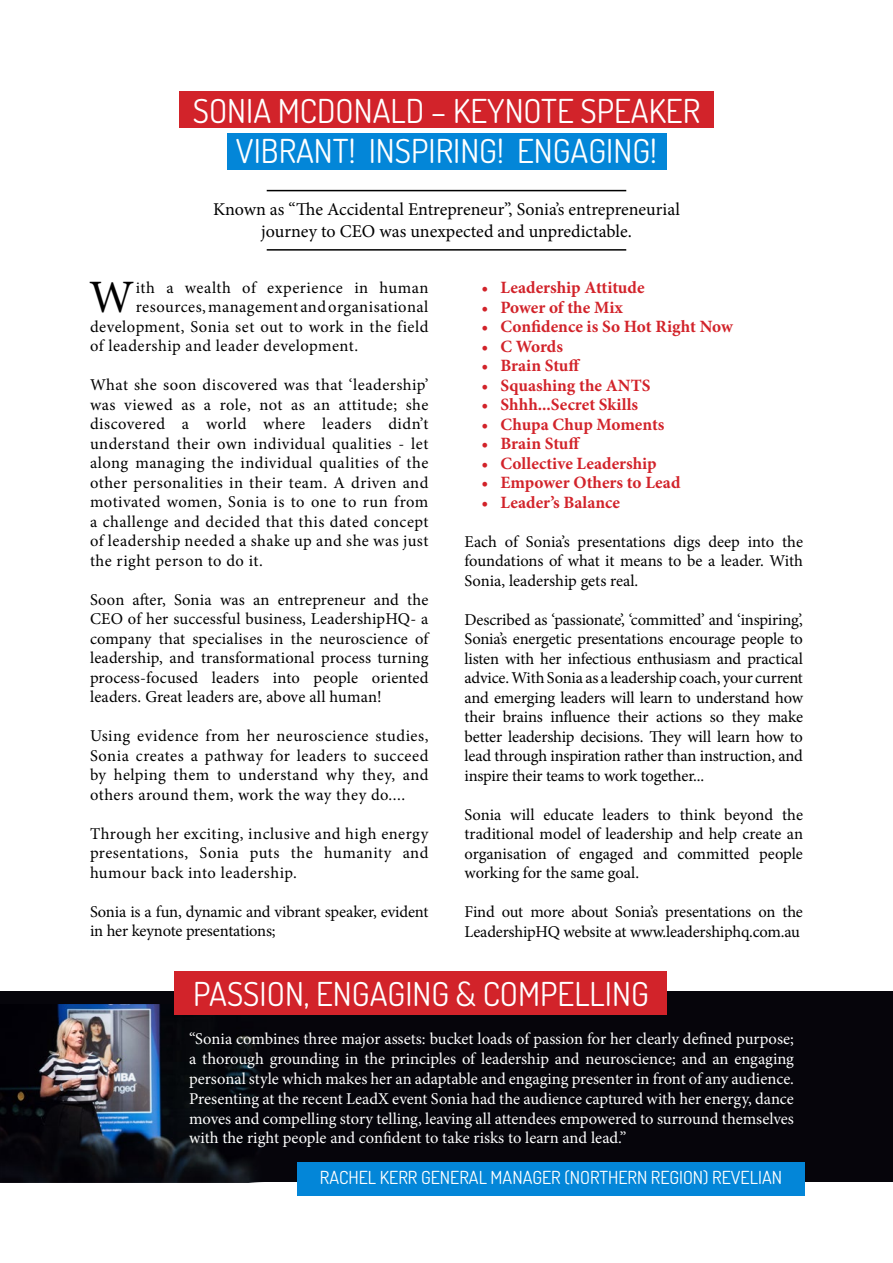
<style>
.page{position:relative;width:893px;height:1263px;background:#fff}
.page>*{position:absolute;margin:0;border:0;box-sizing:border-box;transform-origin:0 0}
.t1{font:46.5px "Minion Pro";color:#000}
.t2{font:33px/39.6px "Dosis";color:#fff;text-align:center}
.t3{font:18px/21.6px "Minion Pro";letter-spacing:.005em;color:#000}
.t4{font:18px "Dosis";color:#fff}
.t5{font:700 17.25px "Minion Pro";color:#d2232a}
.t6{font:16.5px/19.5px "Minion Pro";letter-spacing:.005em;color:#000;text-align:justify}
.t7{font:16.5px/19.8px "Minion Pro";color:#fff;text-align:justify}
.t8{font:16.5px "Minion Pro";letter-spacing:.03em;color:#000}
</style>
<div class="page">
<div style="left:227px;top:133px;width:439px;height:37px;background:#0386d8"></div>
<div style="left:179px;top:91px;width:535px;height:37px;background:#d2232a"></div>
<hr style="left:267px;top:190px;width:359px;height:1px;background:#000">
<div style="left:0;top:991px;width:893px;height:191px;background:#06050b"></div>
<img style="left:0;top:1004px;width:261px;height:178px">
<div style="left:175px;top:971px;width:492px;height:44px;background:#d2232a"></div>
<div style="left:297px;top:1162px;width:507px;height:33px;background:#0386d8"></div>
<hr style="left:267px;top:249px;width:359px;height:2px;background:#000">
<h2 class="t2" style="left:193px;top:90px;width:509px">SONIA MCDONALD – KEYNOTE SPEAKER<br>VIBRANT! INSPIRING! ENGAGING!</h2>
<p class="t3" style="left:261px;top:198px;width:420px;text-indent:-48px">Known as “The Accidental Entrepreneur”, Sonia’s entrepreneurial journey to CEO</p>
<p class="t3" style="left:379px;top:220px;width:254px">was unexpected and unpredictable.</p>
<h1 class="t1" style="left:89px;top:266px;width:47px">W</h1>
<p class="t8" style="left:136px;top:276px;width:294px">ith a wealth of experience in human</p>
<p class="t6" style="left:136px;top:297px;width:294px">resources, management and organisational</p>
<p class="t8" style="left:90px;top:315px;width:340px">development, Sonia set out to work in the field</p>
<p class="t6" style="left:90px;top:336px;width:270px">of leadership and leader development.</p>
<p class="t6" style="left:90px;top:375px;width:340px">What she soon discovered was that ‘leadership’ was viewed as a role, not as an attitude; she discovered a world where leaders didn’t understand their own individual qualities - let along managing the individual qualities of the other personalities in their team. A driven and motivated women, Sonia is to one to run from a challenge and decided that this dated concept of leadership needed a shake up and she was just the right person to do it.</p>
<p class="t6" style="left:90px;top:590px;width:340px">Soon after, Sonia was an entrepreneur and the<br>CEO</p>
<p class="t6" style="left:90px;top:609px;width:341px;text-indent:38px">of her successful business, LeadershipHQ- a company that specialises in the neuroscience of leadership, and transformational process turning process-focused leaders into people oriented leaders. Great leaders are, above all human!</p>
<p class="t6" style="left:90px;top:726px;width:340px">Using evidence from her neuroscience studies, Sonia creates a pathway for leaders to succeed by helping them to understand why they, and others around them, work the way they do....</p>
<p class="t6" style="left:90px;top:824px;width:340px">Through her exciting, inclusive and high energy presentations, Sonia puts the humanity and humour back into leadership.</p>
<p class="t6" style="left:90px;top:902px;width:340px">Sonia is a fun, dynamic and vibrant speaker, evident in her keynote presentations;</p>
<p class="t5" style="left:482px;top:275px;width:165px">• Leadership Attitude</p>
<p class="t5" style="left:482px;top:295px;width:143px">• Power of the Mix</p>
<p class="t5" style="left:482px;top:314px;width:253px">• Confidence is So Hot Right Now</p>
<p class="t5" style="left:482px;top:334px;width:83px">• C Words</p>
<p class="t5" style="left:482px;top:353px;width:100px">• Brain Stuff</p>
<p class="t5" style="left:482px;top:373px;width:171px">• Squashing the ANTS</p>
<p class="t5" style="left:482px;top:392px;width:158px">• Shhh...Secret Skills</p>
<p class="t5" style="left:482px;top:412px;width:184px">• Chupa Chup Moments</p>
<p class="t5" style="left:482px;top:431px;width:100px">• Brain Stuff</p>
<p class="t5" style="left:482px;top:451px;width:177px">• Collective Leadership</p>
<p class="t5" style="left:482px;top:470px;width:200px">• Empower Others to Lead</p>
<p class="t5" style="left:482px;top:490px;width:140px">• Leader’s Balance</p>
<p class="t6" style="left:464px;top:532px;width:340px">Each of Sonia’s presentations digs deep into the foundations of what it means to be a leader. With Sonia, leadership gets real.</p>
<p class="t6" style="left:464px;top:610px;width:340px">Described as ‘passionate’, ‘committed’ and ‘inspiring’, Sonia’s energetic presentations encourage people to listen with her infectious enthusiasm and practical advice. With Sonia as a leadership coach, your current and emerging leaders will learn to understand how their brains influence their actions so they make better leadership decisions. They will learn how to lead through inspiration rather than instruction, and inspire their teams to work together...</p>
<p class="t6" style="left:464px;top:805px;width:340px">Sonia will educate leaders to think beyond the traditional model of leadership and help create an organisation of engaged and committed people working for the same goal.</p>
<p class="t6" style="left:464px;top:902px;width:340px">Find out more about Sonia’s presentations on the<br>LeadershipHQ website at www.leadershiphq.com.au</p>
<h2 class="t2" style="left:193px;top:973px;width:457px">PASSION, ENGAGING &amp; COMPELLING</h2>
<p class="t7" style="left:189px;top:1029px;width:606px">“Sonia combines three major assets: bucket loads of passion for her clearly defined purpose; a thorough grounding in the principles of leadership and neuroscience; and an engaging personal style which makes her an adaptable and engaging presenter in front of any audience.<br>Presenting at the recent LeadX event Sonia had the audience captured with her energy, dance moves and compelling story telling, leaving all attendees empowered to surround themselves with the right people and confident to take risks to learn and lead.”</p>
<p class="t4" style="left:320px;top:1165px;width:430px">RACHEL KERR GENERAL MANAGER (NORTHERN REGION) REVELIAN</p>
</div>
